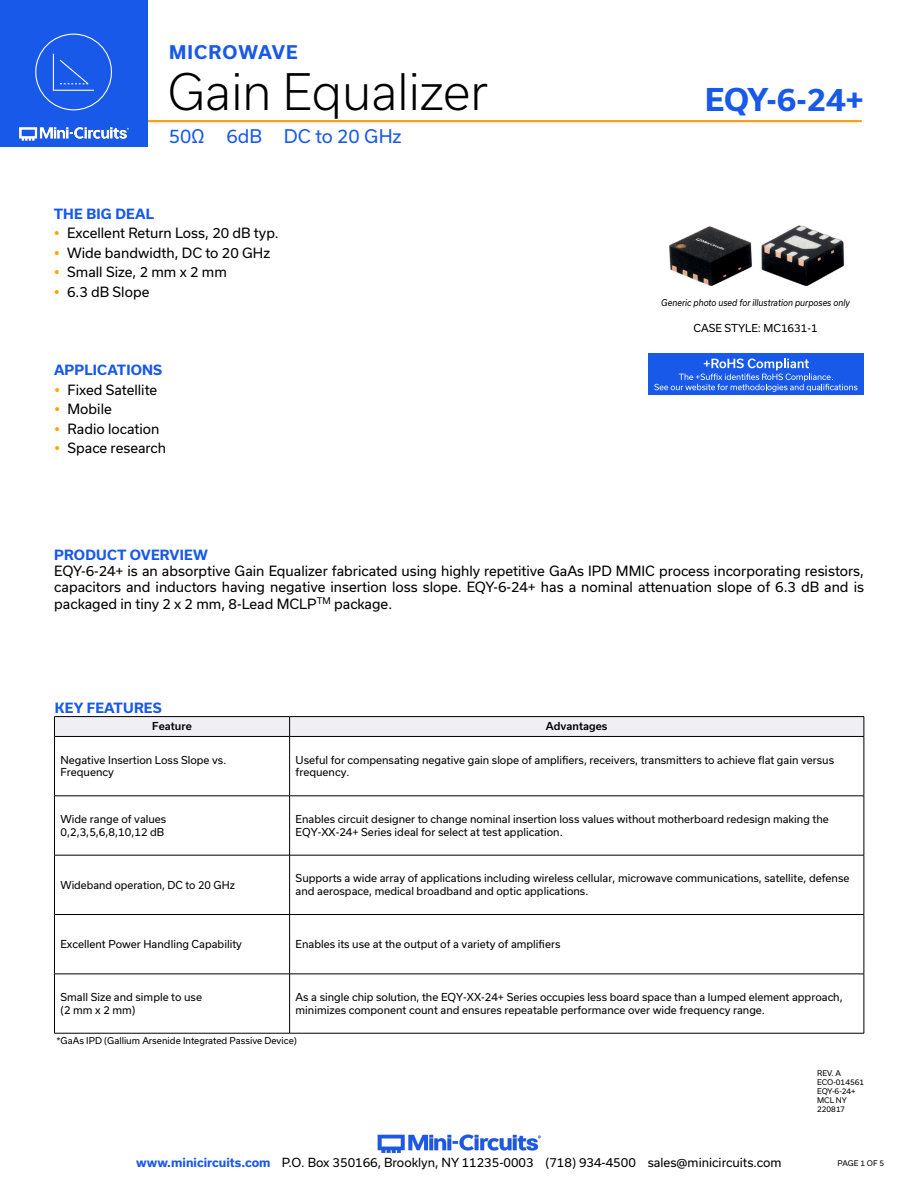
<style>
.page{position:relative;width:918px;height:1188px;background:#fff}
.page>*{position:absolute;margin:0;border:0;box-sizing:border-box;transform-origin:0 0}
.t1{font:300 48px "Usual";color:#000}
.t2{font:700 30px "Usual";color:#1859ea}
.t3{font:18px "Usual";color:#1859ea}
.t4{font:700 18px "Usual";letter-spacing:.06em;color:#1859ea}
.t5{font:13.5px/19.5px "Usual";color:#000}
.t6{font:700 13.5px "Usual";letter-spacing:.015em;color:#1859ea}
.t7{font:12px "Usual";color:#000}
.t8{font:10.5px/12.6px "Usual";color:#000}
.t9{font:500 10.5px "Usual";color:#000}
.t10{font:9px "Usual";color:#000}
.t11{font:italic 9px "Usual";color:#000;scale:.9 1}
.t12{font:7.5px/9px "Usual";color:#000}
.s1{font-weight:700;color:#1859ea}
</style>
<div class="page">
<hr style="left:129px;top:120px;width:733px;height:2px;background:#faa21b">
<div style="left:0;top:0;width:147px;height:147px;background:#1859ea"></div>
<hr style="left:917px;top:0;width:1px;height:147px;background:#1859ea">
<img style="left:19px;top:126px;width:110px;height:15px">
<div style="left:35px;top:34px;width:77px;height:76px;border:1px solid #fff;border-radius:50%"></div>
<svg style="left:52px;top:53px;width:42px;height:38px"></svg>
<img style="left:377px;top:1134px;width:164px;height:19px">
<img style="left:669px;top:225px;width:176px;height:62px">
<div style="left:648px;top:353px;width:215px;height:42px;background:#1859ea"></div>
<svg style="left:654px;top:359px;width:204px;height:33px"></svg>
<hr style="left:54px;top:716px;width:236px;height:1px;background:#000">
<hr style="left:290px;top:716px;width:574px;height:1px;background:#000">
<svg style="left:54px;top:717px;width:811px;height:19px"></svg>
<hr style="left:54px;top:736px;width:236px;height:1px;background:#000">
<hr style="left:54px;top:737px;width:1px;height:59px;background:#000">
<hr style="left:290px;top:736px;width:574px;height:1px;background:#000">
<hr style="left:289px;top:737px;width:1px;height:59px;background:#000">
<hr style="left:864px;top:737px;width:1px;height:59px;background:#000">
<hr style="left:54px;top:796px;width:236px;height:1px;background:#000">
<hr style="left:54px;top:796px;width:1px;height:59px;background:#000">
<hr style="left:290px;top:796px;width:574px;height:1px;background:#000">
<hr style="left:289px;top:796px;width:1px;height:59px;background:#000">
<hr style="left:864px;top:796px;width:1px;height:59px;background:#000">
<hr style="left:54px;top:855px;width:236px;height:1px;background:#000">
<hr style="left:54px;top:855px;width:1px;height:59px;background:#000">
<hr style="left:290px;top:855px;width:574px;height:1px;background:#000">
<hr style="left:289px;top:855px;width:1px;height:59px;background:#000">
<hr style="left:864px;top:855px;width:1px;height:59px;background:#000">
<hr style="left:54px;top:914px;width:236px;height:1px;background:#000">
<hr style="left:54px;top:915px;width:1px;height:59px;background:#000">
<hr style="left:290px;top:914px;width:574px;height:1px;background:#000">
<hr style="left:289px;top:915px;width:1px;height:59px;background:#000">
<hr style="left:864px;top:915px;width:1px;height:59px;background:#000">
<hr style="left:54px;top:974px;width:236px;height:1px;background:#000">
<hr style="left:54px;top:974px;width:1px;height:59px;background:#000">
<hr style="left:290px;top:974px;width:574px;height:1px;background:#000">
<hr style="left:289px;top:974px;width:1px;height:59px;background:#000">
<hr style="left:864px;top:974px;width:1px;height:59px;background:#000">
<hr style="left:54px;top:1033px;width:236px;height:1px;background:#000">
<hr style="left:290px;top:1033px;width:574px;height:1px;background:#000">
<h3 class="t4" style="left:169px;top:42px;width:130px">MICROWAVE</h3>
<h1 class="t1" style="left:168px;top:65px;width:322px">Gain Equalizer</h1>
<h3 class="t3" style="left:169px;top:125px;width:234px">50Ω 6dB DC to 20 GHz</h3>
<p class="t6" style="left:54px;top:206px;width:102px">THE BIG DEAL</p>
<p class="t5" style="left:67px;top:224px;width:213px">Excellent Return Loss, 20 dB typ.<br>Wide bandwidth, DC to 20 GHz<br>Small Size, 2 mm x 2 mm<br>6.3 dB Slope</p>
<p class="t6" style="left:54px;top:363px;width:110px">APPLICATIONS</p>
<p class="t5" style="left:68px;top:380px;width:100px">Fixed Satellite<br>Mobile<br>Radio location<br>Space research</p>
<h2 class="t2" style="left:705px;top:82px;width:160px">EQY-6-24+</h2>
<p class="t11" style="left:661px;top:298px;width:211px">Generic photo used for illustration purposes only</p>
<p class="t8" style="left:693px;top:322px;width:126px">CASE STYLE: MC1631-1</p>
<p class="t6" style="left:54px;top:547px;width:155px">PRODUCT OVERVIEW</p>
<p class="t5" style="left:54px;top:563px;width:811px;line-height:16.2px;text-align:justify">EQY-6-24+ is an absorptive Gain Equalizer fabricated using highly repetitive GaAs IPD MMIC process incorporating resistors, capacitors and inductors having negative insertion loss slope. EQY-6-24+ has a nominal attenuation slope of 6.3 dB and is packaged in tiny 2 x 2 mm, 8-Lead MCLP<sup>TM</sup> package.</p>
<p class="t6" style="left:55px;top:700px;width:108px">KEY FEATURES</p>
<p class="t9" style="left:152px;top:720px;width:41px">Feature</p>
<p class="t9" style="left:546px;top:720px;width:63px">Advantages</p>
<p class="t8" style="left:60px;top:754px;width:167px">Negative Insertion Loss Slope vs.<br>Frequency</p>
<p class="t8" style="left:296px;top:754px;width:540px">Useful for compensating negative gain slope of amplifiers, receivers, transmitters to achieve flat gain versus frequency.</p>
<p class="t8" style="left:60px;top:813px;width:107px">Wide range of values<br>0,2,3,5,6,8,10,12 dB</p>
<p class="t8" style="left:296px;top:813px;width:535px">Enables circuit designer to change nominal insertion loss values without motherboard redesign making the<br>EQY-XX-24+ Series ideal for select at test application.</p>
<p class="t8" style="left:60px;top:879px;width:176px">Wideband operation, DC to 20 GHz</p>
<p class="t8" style="left:296px;top:872px;width:555px">Supports a wide array of applications including wireless cellular, microwave communications, satellite, defense and aerospace, medical broadband and optic applications.</p>
<p class="t8" style="left:60px;top:938px;width:183px">Excellent Power Handling Capability</p>
<p class="t8" style="left:296px;top:938px;width:266px">Enables its use at the output of a variety of amplifiers</p>
<p class="t8" style="left:60px;top:991px;width:143px">Small Size and simple to use (2 mm x 2 mm)</p>
<p class="t8" style="left:296px;top:991px;width:549px">As a single chip solution, the EQY-XX-24+ Series occupies less board space than a lumped element approach, minimizes component count and ensures repeatable performance over wide frequency range.</p>
<p class="t10" style="left:57px;top:1036px;width:242px">*GaAs IPD (Gallium Arsenide Integrated Passive Device)</p>
<p class="t12" style="left:817px;top:1068px;width:48px">REV. A<br>ECO-014561<br>EQY-6-24+<br>MCL NY<br>220817</p>
<p class="t7" style="left:136px;top:1156px;width:647px"><span class="s1">www.minicircuits.com</span> P.O. Box 350166, Brooklyn, NY 11235-0003 (718) 934-4500 sales@minicircuits.com</p>
<p class="t12" style="left:838px;top:1159px;width:48px">PAGE 1 OF 5</p>
</div>
